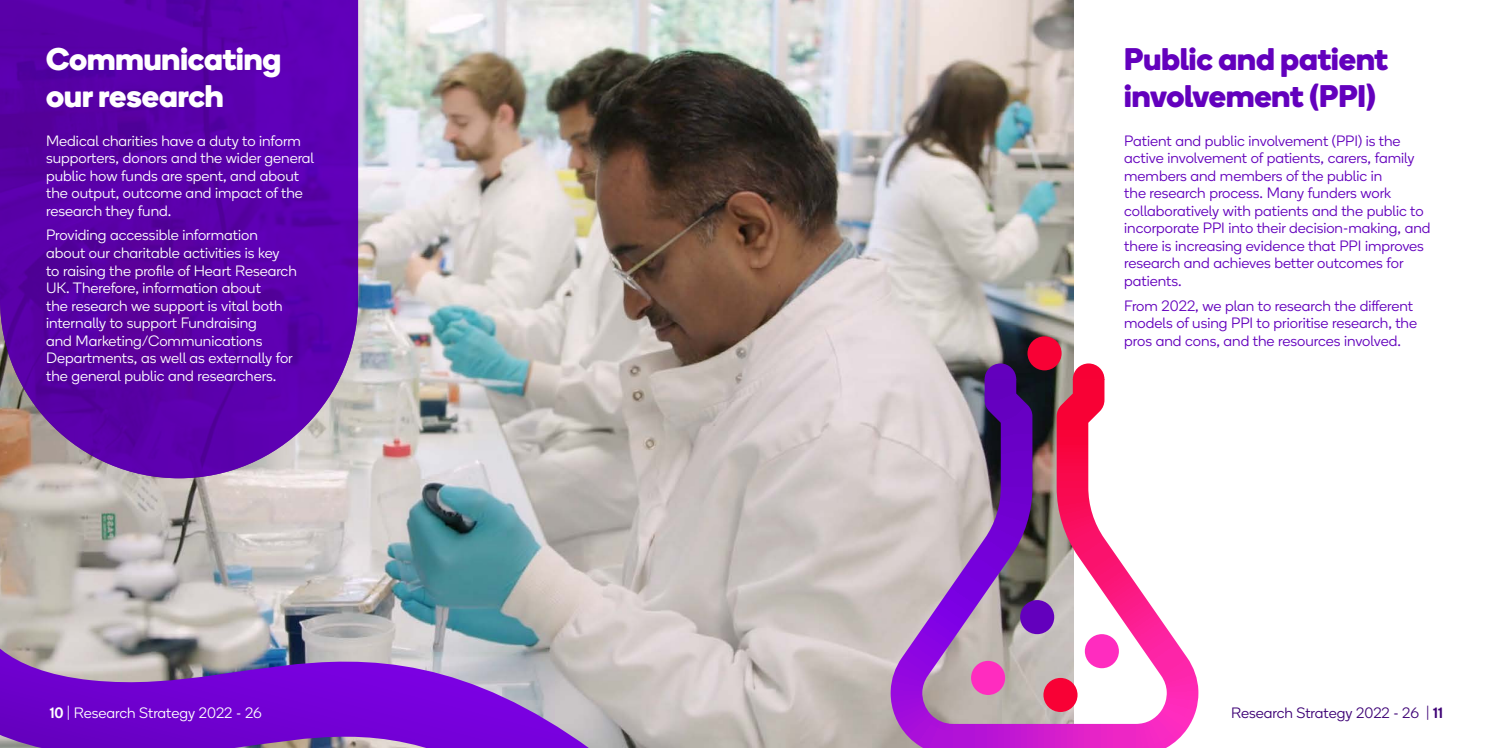
<style>
.page{position:relative;width:1489px;height:748px;background:#fff}
.page>*{position:absolute;margin:0;border:0;box-sizing:border-box;transform-origin:0 0}
.t1{font:700 31.25px/37.5px "Boing";color:#6300bd}
.t2{font:700 31.25px/37.5px "Boing";color:#fff}
.t3{font:300 15px/17.5px "Boing";color:#fff}
.t4{font:300 15px/17.5px "Boing";color:#6300bd}
.t5{font:300 15px "Boing";color:#3d0075}
.s1{font-weight:500}
</style>
<div class="page">
<img style="left:0;top:0;width:1074px;height:748px">
<svg style="left:0;top:0;width:358px;height:478px;background:#610ea9"></svg>
<svg style="left:0;top:556px;width:769px;height:192px;background:#a386bd"></svg>
<svg style="left:984px;top:363px;width:32px;height:16px"></svg>
<svg style="left:890px;top:379px;width:308px;height:369px"></svg>
<svg style="left:1072px;top:363px;width:32px;height:17px"></svg>
<div style="left:971px;top:661px;width:34px;height:34px;background:#ff2cbf;border-radius:50%"></div>
<div style="left:1020px;top:600px;width:34px;height:34px;background:#6300bd;border-radius:50%"></div>
<div style="left:1027px;top:336px;width:34px;height:34px;background:#f80135;border-radius:50%"></div>
<div style="left:1043px;top:678px;width:34px;height:34px;background:#f80135;border-radius:50%"></div>
<div style="left:1084px;top:634px;width:34px;height:34px;background:#ff2cbf;border-radius:50%"></div>
<h1 class="t2" style="left:46px;top:39px;width:237px">Communicating our research</h1>
<p class="t3" style="left:46px;top:132px;width:269px">Medical charities have a duty to inform supporters, donors and the wider general public how funds are spent, and about the output, outcome and impact of the research they fund.</p>
<p class="t3" style="left:46px;top:226px;width:252px">Providing accessible information about our charitable activities is key<br>to raising the profile of Heart Research UK. Therefore, information about<br>the research we support is vital both internally to support Fundraising<br>and Marketing/Communications Departments, as well as externally for the general public and researchers.</p>
<h1 class="t1" style="left:1124px;top:39px;width:265px">Public and patient involvement (PPI)</h1>
<p class="t4" style="left:1124px;top:132px;width:308px">Patient and public involvement (PPI) is the active involvement of patients, carers, family members and members of the public in<br>the research process. Many funders work collaboratively with patients and the public to incorporate PPI into their decision-making, and there is increasing evidence that PPI improves research and achieves better outcomes for patients.</p>
<p class="t4" style="left:1124px;top:296px;width:294px">From 2022, we plan to research the different models of using PPI to prioritise research, the pros and cons, and the resources involved.</p>
<p class="t3" style="left:50px;top:704px;width:213px"><span class="s1">10</span> | Research Strategy 2022 - 26</p>
<p class="t5" style="left:1230px;top:703px;width:213px">Research Strategy 2022 - 26 | <span class="s1">11</span></p>
</div>
